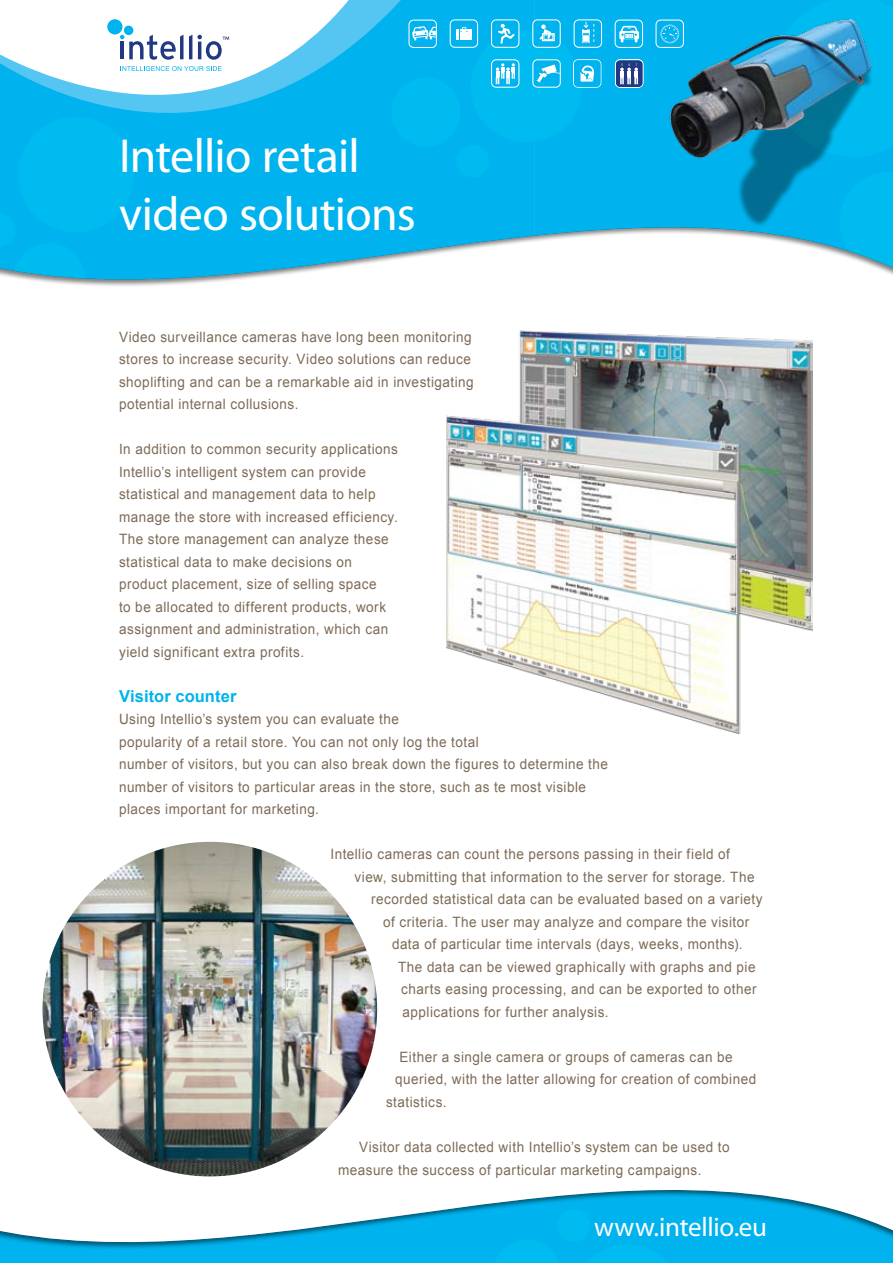
<style>
.page{position:relative;width:893px;height:1263px;background:#fff}
.page>*{position:absolute;margin:0;border:0;box-sizing:border-box;transform-origin:0 0}
.t1{font:48px/57.6px "Myriad Pro";letter-spacing:-.015em;color:#fff}
.t2{font:27px "Myriad Pro";letter-spacing:-.01em;color:#fff}
.t3{font:700 16.5px "Arial";letter-spacing:.005em;color:#00b2ed}
.t4{font:14.25px/22.5px "Arial";letter-spacing:.035em;color:#7d6a56;scale:.95 1}
</style>
<div class="page">
<div style="left:0;top:1188px;width:893px;height:75px;background:#000;opacity:.5"></div>
<div style="left:0;top:1254px;width:893px;height:9px;background:#00b2ed"></div>
<div style="left:557px;top:1209px;width:33px;height:33px;background:#00bbef;border-radius:50%"></div>
<svg style="left:492px;top:1240px;width:69px;height:14px"></svg>
<svg style="left:572px;top:1244px;width:111px;height:10px"></svg>
<div style="left:519px;top:0;width:374px;height:325px;background:#00b2ed"></div>
<svg style="left:0;top:0;width:603px;height:225px;fill:#00b2ed"></svg>
<svg style="left:0;top:213px;width:16px;height:12px"></svg>
<div style="left:18px;top:117px;width:116px;height:115px;background:#00bbef;border-radius:50%"></div>
<div style="left:456px;top:145px;width:33px;height:32px;background:#00bbef;border-radius:50%"></div>
<div style="left:391px;top:77px;width:70px;height:70px;background:#00bbef;border-radius:50%"></div>
<div style="left:471px;top:31px;width:111px;height:111px;background:#00bbef;border-radius:50%"></div>
<div style="left:124px;top:26px;width:9px;height:9px;background:#00b2ed;border-radius:50%"></div>
<div style="left:107px;top:19px;width:16px;height:15px;background:#00b2ed;border-radius:50%"></div>
<svg style="left:121px;top:66px;width:101px;height:5px"></svg>
<svg style="left:120px;top:35px;width:109px;height:25px"></svg>
<div style="left:0;top:225px;width:893px;height:92px;background:#000;opacity:.5"></div>
<div style="left:0;top:297px;width:893px;height:828px;background:#fff"></div>
<img style="left:659px;top:19px;width:226px;height:214px">
<svg style="left:408px;top:20px;width:29px;height:28px"></svg>
<svg style="left:450px;top:19px;width:28px;height:29px"></svg>
<svg style="left:491px;top:19px;width:28px;height:29px"></svg>
<svg style="left:532px;top:19px;width:29px;height:29px"></svg>
<svg style="left:574px;top:19px;width:28px;height:29px"></svg>
<svg style="left:532px;top:59px;width:29px;height:29px"></svg>
<svg style="left:491px;top:59px;width:28px;height:29px"></svg>
<svg style="left:655px;top:20px;width:29px;height:28px"></svg>
<svg style="left:615px;top:20px;width:28px;height:28px"></svg>
<svg style="left:573px;top:59px;width:28px;height:29px"></svg>
<img style="left:43px;top:842px;width:334px;height:334px;border-radius:167px">
<img style="left:447px;top:331px;width:365px;height:403px">
<svg style="left:615px;top:59px;width:28px;height:29px"></svg>
<h1 class="t1" style="left:119px;top:127px;width:298px">Intellio retail video solutions</h1>
<p class="t4" style="left:119px;top:326px;width:375px">Video surveillance cameras have long been monitoring stores to increase security. Video solutions can reduce shoplifting and can be a remarkable aid in investigating potential internal collusions.</p>
<p class="t4" style="left:119px;top:438px;width:295px">In addition to common security applications Intellio’s intelligent system can provide statistical and management data to help manage the store with increased efficiency.<br>The store management can analyze these statistical data to make decisions on product placement, size of selling space<br>to be allocated to different products, work assignment and administration, which can yield significant extra profits.</p>
<p class="t3" style="left:119px;top:685px;width:119px">Visitor counter</p>
<p class="t4" style="left:119px;top:708px;width:516px">Using Intellio’s system you can evaluate the<br>popularity of a retail store. You can not only log the total<br>number of visitors, but you can also break down the figures to determine the number of visitors to particular areas in the store, such as te most visible places important for marketing.</p>
<p class="t4" style="left:331px;top:843px;width:422px">Intellio cameras can count the persons passing in their field of</p>
<p class="t4" style="left:355px;top:866px;width:423px">view, submitting that information to the server for storage. The</p>
<p class="t4" style="left:371px;top:888px;width:414px">recorded statistical data can be evaluated based on a variety</p>
<p class="t4" style="left:383px;top:911px;width:387px">of criteria. The user may analyze and compare the visitor</p>
<p class="t4" style="left:392px;top:933px;width:371px">data of particular time intervals (days, weeks, months).</p>
<p class="t4" style="left:398px;top:956px;width:378px">The data can be viewed graphically with graphs and pie</p>
<p class="t4" style="left:401px;top:978px;width:376px">charts easing processing, and can be exported to other</p>
<p class="t4" style="left:403px;top:1001px;width:218px">applications for further analysis.</p>
<p class="t4" style="left:400px;top:1046px;width:352px">Either a single camera or groups of cameras can be</p>
<p class="t4" style="left:395px;top:1068px;width:382px">queried, with the latter allowing for creation of combined</p>
<p class="t4" style="left:386px;top:1091px;width:65px">statistics.</p>
<p class="t4" style="left:338px;top:1136px;width:413px;text-indent:21px">Visitor data collected with Intellio’s system can be used to measure the success of particular marketing campaigns.</p>
<h2 class="t2" style="left:594px;top:1211px;width:174px">www.intellio.eu</h2>
</div>
